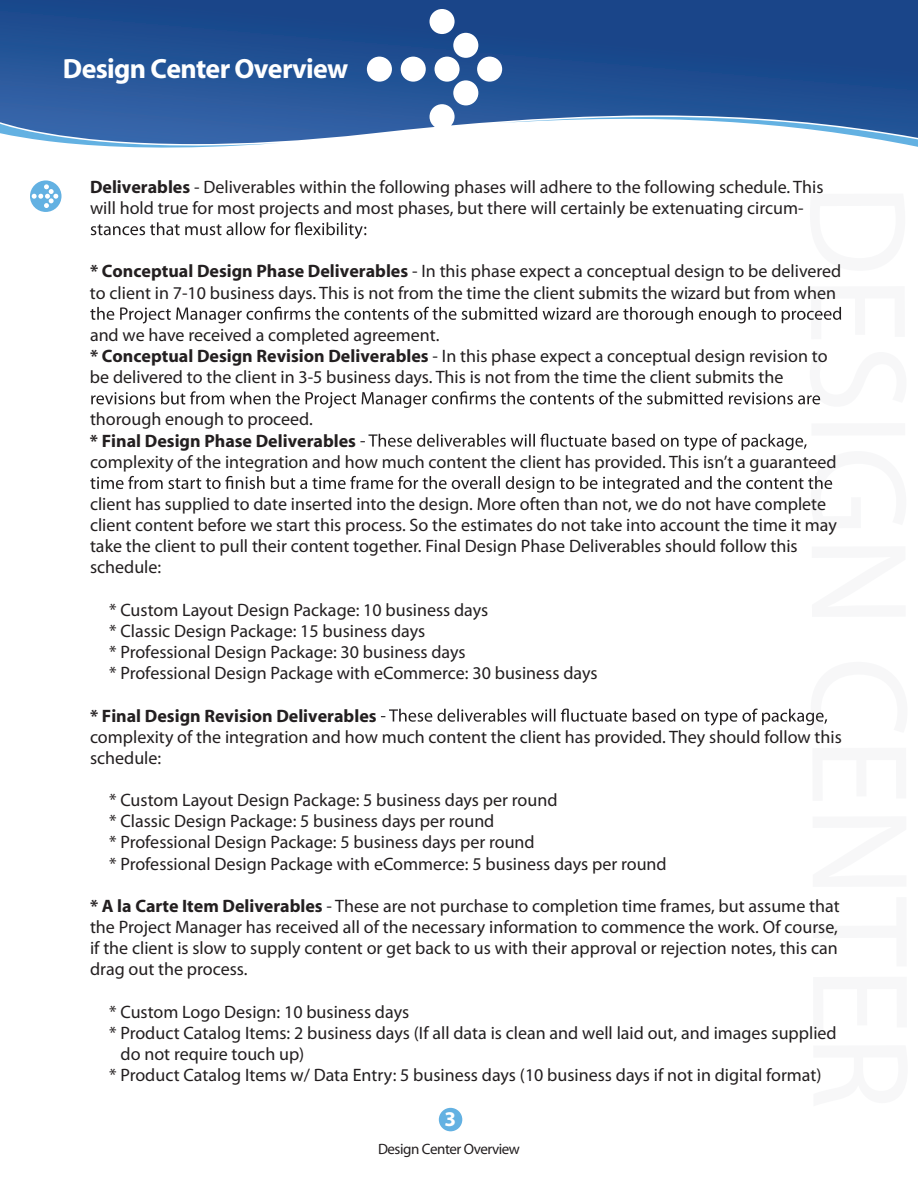
<style>
.page{position:relative;width:918px;height:1188px;background:#fff}
.page>*{position:absolute;margin:0;border:0;box-sizing:border-box;transform-origin:0 0}
.t1{font:700 27.9px "Myriad";letter-spacing:-.025em;color:#fff}
.t2{font:700 21px "Myriad";color:#fff}
.t3{font:18px/21.1px "Myriad Pro";color:#231f20}
.t4{font:700 18px "Myriad";color:#231f20}
.t5{font:15px "Myriad";letter-spacing:-.03em;color:#231f20}
.s1{font-family:"Myriad";font-weight:700}
</style>
<div class="page">
<svg style="left:0;top:0;width:918px;height:111px;background:#265294"></svg>
<svg style="left:30px;top:180px;width:32px;height:32px"></svg>
<svg style="left:32px;top:184px;width:26px;height:24px"></svg>
<svg style="left:0;top:111px;width:918px;height:37px"></svg>
<div style="left:439px;top:1108px;width:23px;height:23px;background:#63b1e2;border-radius:50%"></div>
<svg style="left:91px;top:222px;width:275px;height:17px"></svg>
<svg style="left:90px;top:307px;width:751px;height:16px"></svg>
<svg style="left:91px;top:391px;width:729px;height:17px"></svg>
<svg style="left:360px;top:434px;width:447px;height:17px"></svg>
<svg style="left:90px;top:476px;width:742px;height:17px"></svg>
<svg style="left:381px;top:709px;width:446px;height:16px"></svg>
<h1 class="t1" style="left:63px;top:55px;width:287px">Design Center Overview</h1>
<p class="t3" style="left:90px;top:176px;width:735px"><span class="s1">Deliverables</span> - Deliverables within the following phases will adhere to the following schedule. This will hold true for most projects and most phases, but there will certainly be extenuating circum-</p>
<p class="t3" style="left:90px;top:260px;width:753px"><span class="s1">* Conceptual Design Phase Deliverables</span> - In this phase expect a conceptual design to be delivered to client in 7-10 business days. This is not from the time the client submits the wizard but from when</p>
<p class="t3" style="left:90px;top:324px;width:739px">and we have received a completed agreement.<br><span class="s1">* Conceptual Design Revision Deliverables</span> - In this phase expect a conceptual design revision to be delivered to the client in 3-5 business days. This is not from the time the client submits the</p>
<p class="t3" style="left:90px;top:409px;width:225px">thorough enough to proceed.</p>
<p class="t4" style="left:90px;top:431px;width:268px">* Final Design Phase Deliverables</p>
<p class="t3" style="left:90px;top:451px;width:748px">complexity of the integration and how much content the client has provided. This isn’t a guaranteed</p>
<p class="t3" style="left:90px;top:493px;width:748px">client has supplied to date inserted into the design. More often than not, we do not have complete client content before we start this process. So the estimates do not take into account the time it may take the client to pull their content together. Final Design Phase Deliverables should follow this schedule:</p>
<p class="t3" style="left:109px;top:599px;width:490px">* Custom Layout Design Package: 10 business days<br>* Classic Design Package: 15 business days<br>* Professional Design Package: 30 business days<br>* Professional Design Package with eCommerce: 30 business days</p>
<p class="t4" style="left:90px;top:706px;width:288px">* Final Design Revision Deliverables</p>
<p class="t3" style="left:90px;top:726px;width:753px">complexity of the integration and how much content the client has provided. They should follow this schedule:</p>
<p class="t3" style="left:109px;top:789px;width:559px">* Custom Layout Design Package: 5 business days per round<br>* Classic Design Package: 5 business days per round<br>* Professional Design Package: 5 business days per round<br>* Professional Design Package with eCommerce: 5 business days per round</p>
<p class="t3" style="left:90px;top:895px;width:751px;text-align:justify"><span class="s1">* A la Carte Item Deliverables</span> - These are not purchase to completion time frames, but assume that the Project Manager has received all of the necessary information to commence the work. Of course, if the client is slow to supply content or get back to us with their approval or rejection notes, this can drag out the process.</p>
<p class="t3" style="left:109px;top:1001px;width:302px">* Custom Logo Design: 10 business days</p>
<p class="t3" style="left:109px;top:1022px;width:729px">* Product Catalog Items: 2 business days (If all data is clean and well laid out, and images supplied</p>
<p class="t3" style="left:121px;top:1043px;width:185px">do not require touch up)</p>
<p class="t3" style="left:109px;top:1064px;width:714px">* Product Catalog Items w/ Data Entry: 5 business days (10 business days if not in digital format)</p>
<p class="t2" style="left:445px;top:1108px;width:13px">3</p>
<p class="t5" style="left:378px;top:1141px;width:144px">Design Center Overview</p>
</div>
